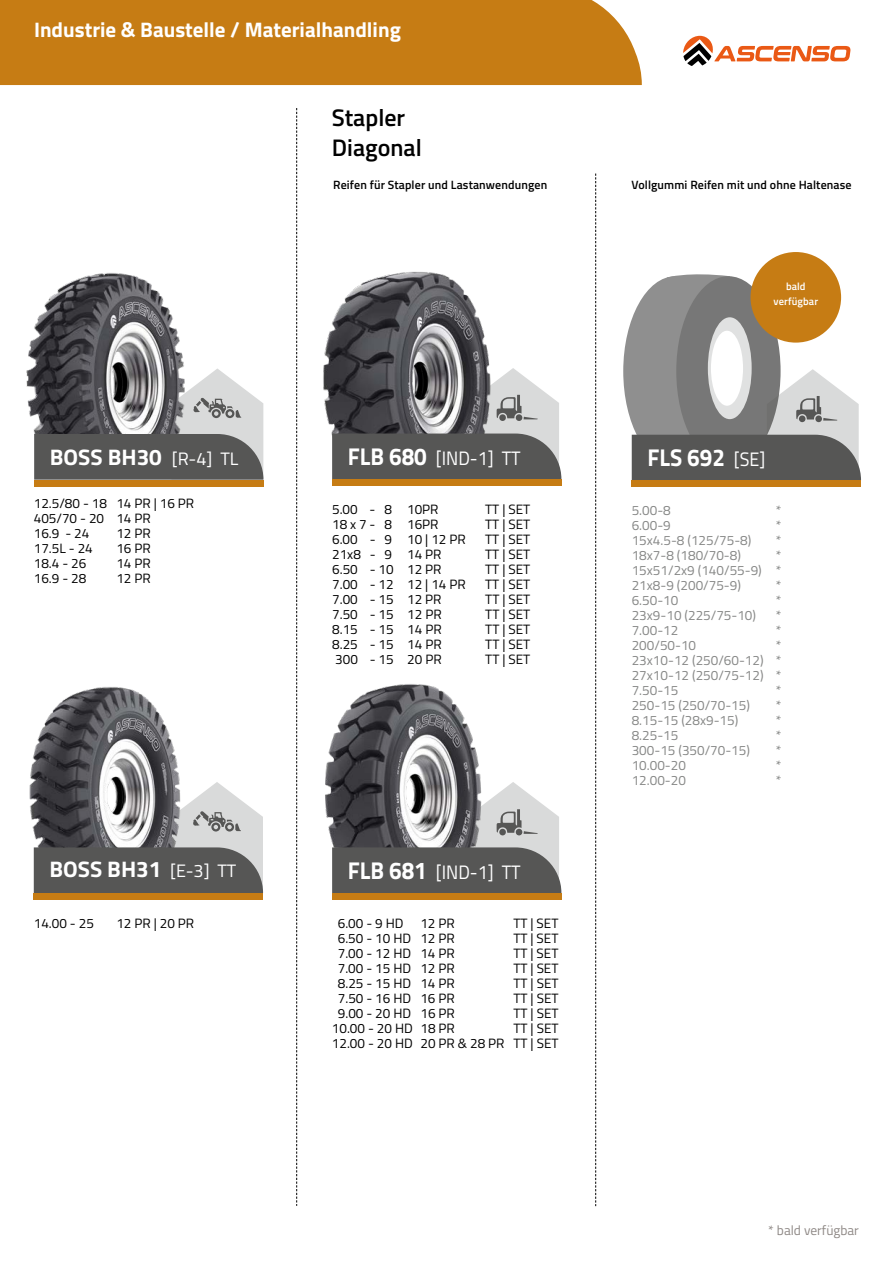
<style>
.page{position:relative;width:893px;height:1263px;background:#fff}
.page>*{position:absolute;margin:0;border:0;box-sizing:border-box;transform-origin:0 0}
.t1{font:700 24.3px "Titillium";color:#fff;scale:.93 1}
.t2{font:600 24px/30px "Titillium";color:#000}
.t3{font:700 22.5px "Titillium";color:#fff}
.t4{font:700 21px "Titillium";color:#fff}
.t5{font:19.5px "Titillium";color:#fff;scale:.93 1}
.t6{font:13.5px/15px "Titillium";color:#000}
.t7{font:13.5px/15px "Titillium";color:#868786;text-align:justify}
.t8{font:13.5px "Titillium";color:#8f8986}
.t9{font:600 12px "Titillium";letter-spacing:.01em;color:#000}
.t10{font:600 10.5px/15px "Titillium";letter-spacing:.01em;color:#fff;text-align:center}
.s1{font-weight:400;font-size:18px}
.s2{font-weight:700;font-size:24.3px}
.s3{font-weight:400;font-size:19.5px}
</style>
<div class="page">
<svg style="left:595px;top:174px;width:1px;height:1032px"></svg>
<div style="left:0;top:0;width:642px;height:85px;background:#c67c14"></div>
<svg style="left:683px;top:36px;width:167px;height:30px"></svg>
<svg style="left:296px;top:108px;width:1px;height:1098px"></svg>
<img style="left:26px;top:273px;width:158px;height:159px">
<div style="left:34px;top:480px;width:229px;height:6px;background:#c67c14"></div>
<svg style="left:34px;top:368px;width:229px;height:112px;background:#7b7b7c"></svg>
<img style="left:29px;top:687px;width:151px;height:192px">
<div style="left:34px;top:893px;width:229px;height:7px;background:#c67c14"></div>
<svg style="left:34px;top:782px;width:229px;height:111px;background:#808080"></svg>
<img style="left:325px;top:684px;width:156px;height:158px">
<div style="left:332px;top:893px;width:229px;height:7px;background:#c67c14"></div>
<svg style="left:663px;top:274px;width:64px;height:5px"></svg>
<div style="left:676px;top:276px;width:51px;height:190px;background:#8f8f8f"></div>
<div style="left:623px;top:276px;width:105px;height:190px;background:#8f8f8f;border-radius:50%"></div>
<div style="left:676px;top:276px;width:105px;height:190px;background:#777;border-radius:50%"></div>
<svg style="left:708px;top:317px;width:44px;height:102px"></svg>
<div style="left:711px;top:331px;width:32px;height:75px;background:#fff;border-radius:50%"></div>
<div style="left:632px;top:480px;width:229px;height:7px;background:#c67c14"></div>
<svg style="left:632px;top:369px;width:229px;height:111px"></svg>
<div style="left:750px;top:252px;width:91px;height:91px;background:#c67c14;border-radius:50%"></div>
<img style="left:323px;top:271px;width:167px;height:164px">
<div style="left:332px;top:479px;width:229px;height:7px;background:#c67c14"></div>
<svg style="left:332px;top:368px;width:229px;height:111px;background:#727273"></svg>
<svg style="left:332px;top:782px;width:229px;height:111px;background:#7c7b7c"></svg>
<h3 class="t4" style="left:34px;top:14px;width:368px">Industrie &amp; Baustelle / Materialhandling</h3>
<h2 class="t2" style="left:332px;top:101px;width:92px">Stapler<br>Diagonal</h2>
<p class="t9" style="left:333px;top:175px;width:215px">Reifen für Stapler und Lastanwendungen</p>
<p class="t9" style="left:631px;top:175px;width:222px">Vollgummi Reifen mit und ohne Haltenase</p>
<h3 class="t3" style="left:50px;top:440px;width:190px">BOSS BH30 <span class="s1">[R-4] TL</span></h3>
<p class="t6" style="left:34px;top:496px;width:162px">12.5/80 - 18 14 PR | 16 PR<br>405/70 - 20 14 PR<br>16.9 - 24</p>
<p class="t6" style="left:116px;top:526px;width:36px">12 PR</p>
<p class="t6" style="left:34px;top:541px;width:61px">17.5L - 24</p>
<p class="t6" style="left:116px;top:541px;width:36px">16 PR</p>
<p class="t6" style="left:34px;top:556px;width:54px">18.4 - 26</p>
<p class="t6" style="left:116px;top:556px;width:36px">14 PR</p>
<p class="t6" style="left:34px;top:571px;width:54px">16.9 - 28</p>
<p class="t6" style="left:116px;top:571px;width:36px">12 PR</p>
<h3 class="t5" style="left:348px;top:444px;width:187px"><span class="s2">FLB 680</span> [IND-1] TT</h3>
<p class="t6" style="left:332px;top:501px;width:108px">5.00 - 8 10PR</p>
<p class="t6" style="left:485px;top:501px;width:47px">TT | SET</p>
<p class="t6" style="left:332px;top:516px;width:108px">18 x 7 - 8 16PR</p>
<p class="t6" style="left:485px;top:516px;width:47px">TT | SET</p>
<p class="t6" style="left:332px;top:531px;width:135px">6.00 - 9 10 | 12 PR</p>
<p class="t6" style="left:485px;top:531px;width:47px">TT | SET</p>
<p class="t6" style="left:332px;top:546px;width:111px">21x8 - 9 14 PR</p>
<p class="t6" style="left:485px;top:546px;width:47px">TT | SET</p>
<p class="t6" style="left:332px;top:561px;width:111px">6.50 - 10 12 PR</p>
<p class="t6" style="left:485px;top:561px;width:47px">TT | SET</p>
<p class="t6" style="left:332px;top:576px;width:135px">7.00 - 12 12 | 14 PR</p>
<p class="t6" style="left:485px;top:576px;width:47px">TT | SET</p>
<p class="t6" style="left:332px;top:591px;width:111px">7.00 - 15 12 PR</p>
<p class="t6" style="left:485px;top:591px;width:47px">TT | SET</p>
<p class="t6" style="left:332px;top:606px;width:111px">7.50 - 15 12 PR</p>
<p class="t6" style="left:485px;top:606px;width:47px">TT | SET</p>
<p class="t6" style="left:332px;top:621px;width:111px">8.15 - 15 14 PR</p>
<p class="t6" style="left:485px;top:621px;width:47px">TT | SET</p>
<p class="t6" style="left:332px;top:636px;width:111px">8.25 - 15 14 PR</p>
<p class="t6" style="left:485px;top:636px;width:47px">TT | SET</p>
<p class="t6" style="left:335px;top:651px;width:108px">300 - 15 20 PR</p>
<p class="t6" style="left:485px;top:651px;width:47px">TT | SET</p>
<h3 class="t3" style="left:50px;top:852px;width:188px">BOSS BH31 <span class="s1">[E-3] TT</span></h3>
<h3 class="t5" style="left:348px;top:858px;width:187px"><span class="s2">FLB 681</span> [IND-1] TT</h3>
<p class="t6" style="left:34px;top:915px;width:62px">14.00 - 25</p>
<p class="t6" style="left:116px;top:915px;width:79px">12 PR | 20 PR</p>
<p class="t6" style="left:338px;top:915px;width:118px">6.00 - 9 HD 12 PR</p>
<p class="t6" style="left:513px;top:915px;width:47px">TT | SET</p>
<p class="t6" style="left:338px;top:930px;width:118px">6.50 - 10 HD 12 PR</p>
<p class="t6" style="left:513px;top:930px;width:47px">TT | SET</p>
<p class="t6" style="left:338px;top:945px;width:118px">7.00 - 12 HD 14 PR</p>
<p class="t6" style="left:513px;top:945px;width:47px">TT | SET</p>
<p class="t6" style="left:338px;top:960px;width:118px">7.00 - 15 HD 12 PR</p>
<p class="t6" style="left:513px;top:960px;width:47px">TT | SET</p>
<p class="t6" style="left:338px;top:975px;width:118px">8.25 - 15 HD 14 PR</p>
<p class="t6" style="left:513px;top:975px;width:47px">TT | SET</p>
<p class="t6" style="left:338px;top:990px;width:118px">7.50 - 16 HD 16 PR</p>
<p class="t6" style="left:513px;top:990px;width:47px">TT | SET</p>
<p class="t6" style="left:338px;top:1005px;width:118px">9.00 - 20 HD 16 PR</p>
<p class="t6" style="left:513px;top:1005px;width:47px">TT | SET</p>
<p class="t6" style="left:332px;top:1020px;width:124px">10.00 - 20 HD 18 PR</p>
<p class="t6" style="left:332px;top:1020px;width:228px;text-align:right">TT | SET<br>12.00 - 20 HD 20 PR &amp; 28 PR TT | SET</p>
<p class="t10" style="left:773px;top:278px;width:46px">bald verfügbar</p>
<h1 class="t1" style="left:647px;top:439px;width:128px">FLS 692 <span class="s3">[SE]</span></h1>
<p class="t7" style="left:632px;top:502px;width:41px">5.00-8</p>
<p class="t7" style="left:776px;top:502px;width:7px">*</p>
<p class="t7" style="left:632px;top:517px;width:41px">6.00-9</p>
<p class="t7" style="left:776px;top:517px;width:7px">*</p>
<p class="t7" style="left:632px;top:532px;width:121px">15x4.5-8 (125/75-8)</p>
<p class="t7" style="left:776px;top:532px;width:7px">*</p>
<p class="t7" style="left:632px;top:547px;width:111px">18x7-8 (180/70-8)</p>
<p class="t7" style="left:632px;top:547px;width:151px;text-indent:144px">* 15x51/2x9 (140/55-9) * 21x8-9 (200/75-9)</p>
<p class="t7" style="left:776px;top:577px;width:7px">*</p>
<p class="t7" style="left:632px;top:592px;width:48px">6.50-10</p>
<p class="t7" style="left:776px;top:592px;width:7px">*</p>
<p class="t7" style="left:632px;top:607px;width:126px">23x9-10 (225/75-10)</p>
<p class="t7" style="left:776px;top:607px;width:7px">*</p>
<p class="t7" style="left:632px;top:622px;width:48px">7.00-12</p>
<p class="t7" style="left:776px;top:622px;width:7px">*</p>
<p class="t7" style="left:632px;top:637px;width:66px">200/50-10</p>
<p class="t7" style="left:632px;top:637px;width:151px;text-indent:144px">* 23x10-12 (250/60-12) * 27x10-12 (250/75-12) * 7.50-15</p>
<p class="t7" style="left:776px;top:682px;width:7px">*</p>
<p class="t7" style="left:632px;top:697px;width:120px">250-15 (250/70-15)</p>
<p class="t7" style="left:776px;top:697px;width:7px">*</p>
<p class="t7" style="left:632px;top:712px;width:108px">8.15-15 (28x9-15)</p>
<p class="t7" style="left:776px;top:712px;width:7px">*</p>
<p class="t7" style="left:632px;top:727px;width:48px">8.25-15</p>
<p class="t7" style="left:776px;top:727px;width:7px">*</p>
<p class="t7" style="left:632px;top:742px;width:120px">300-15 (350/70-15)</p>
<p class="t7" style="left:776px;top:742px;width:7px">*</p>
<p class="t7" style="left:632px;top:757px;width:56px">10.00-20</p>
<p class="t7" style="left:776px;top:757px;width:7px">*</p>
<p class="t7" style="left:632px;top:772px;width:56px">12.00-20</p>
<p class="t7" style="left:776px;top:772px;width:7px">*</p>
<p class="t8" style="left:768px;top:1220px;width:92px">* bald verfügbar</p>
</div>
